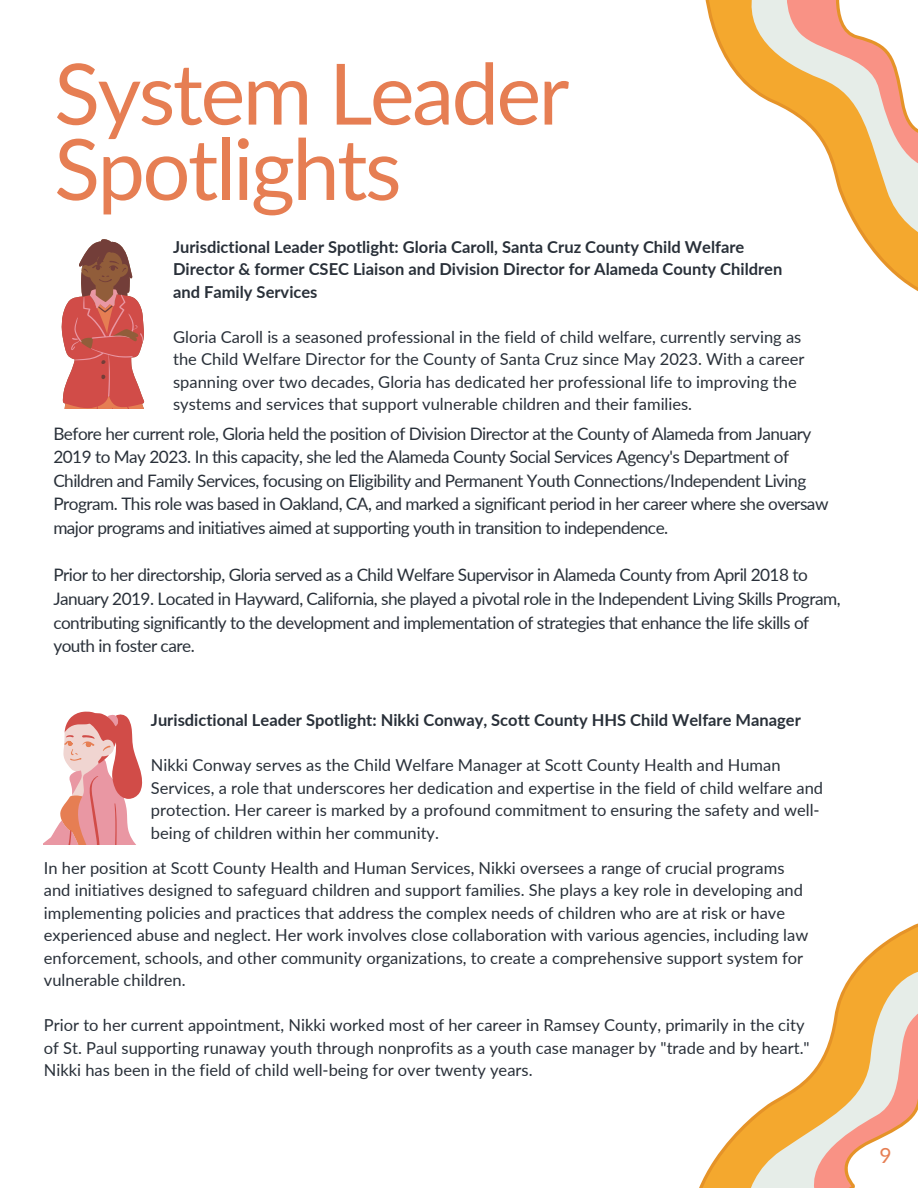
<style>
.page{position:relative;width:918px;height:1188px;background:#fff}
.page>*{position:absolute;margin:0;border:0;box-sizing:border-box;transform-origin:0 0}
.t1{font:84.6px/75.3px "Lato";letter-spacing:-.03em;color:#e67e53}
.t2{font:21px "Lato";color:#e67e53}
.t3{font:17.25px/23.7px "Lato";letter-spacing:-.03em;color:#293039}
.t4{font:16.5px/22.5px "Lato";color:#293039}
.t5{font:700 16.5px/22.5px "Lato";color:#293039}
</style>
<div class="page">
<svg style="left:705px;top:0;width:213px;height:291px"></svg>
<svg style="left:773px;top:0;width:145px;height:199px"></svg>
<svg style="left:699px;top:923px;width:219px;height:265px"></svg>
<svg style="left:756px;top:985px;width:162px;height:203px"></svg>
<svg style="left:44px;top:712px;width:99px;height:132px"></svg>
<svg style="left:62px;top:239px;width:83px;height:170px"></svg>
<h1 class="t1" style="left:54px;top:54px;width:517px">System Leader<br>Spotlights</h1>
<p class="t5" style="left:173px;top:235px;width:611px">Jurisdictional Leader Spotlight: Gloria Caroll, Santa Cruz County Child Welfare<br>Director &amp; former CSEC Liaison and Division Director for Alameda County Children and Family Services</p>
<p class="t4" style="left:173px;top:325px;width:633px">Gloria Caroll is a seasoned professional in the field of child welfare, currently serving as the Child Welfare Director for the County of Santa Cruz since May 2023. With a career spanning over two decades, Gloria has dedicated her professional life to improving the systems and services that support vulnerable children and their families.</p>
<p class="t3" style="left:53px;top:421px;width:777px">Before her current role, Gloria held the position of Division Director at the County of Alameda from January 2019 to May 2023. In this capacity, she led the Alameda County Social Services Agency's Department of Children and Family Services, focusing on Eligibility and Permanent Youth Connections/Independent Living Program. This role was based in Oakland, CA, and marked a significant period in her career where she oversaw major programs and initiatives aimed at supporting youth in transition to independence.</p>
<p class="t3" style="left:53px;top:563px;width:789px">Prior to her directorship, Gloria served as a Child Welfare Supervisor in Alameda County from April 2018 to January 2019. Located in Hayward, California, she played a pivotal role in the Independent Living Skills Program, contributing significantly to the development and implementation of strategies that enhance the life skills of youth in foster care.</p>
<p class="t5" style="left:151px;top:709px;width:651px">Jurisdictional Leader Spotlight: Nikki Conway, Scott County HHS Child Welfare Manager</p>
<p class="t4" style="left:151px;top:754px;width:674px">Nikki Conway serves as the Child Welfare Manager at Scott County Health and Human Services, a role that underscores her dedication and expertise in the field of child welfare and protection. Her career is marked by a profound commitment to ensuring the safety and well&shy;being of children within her community.</p>
<p class="t4" style="left:44px;top:856px;width:766px">In her position at Scott County Health and Human Services, Nikki oversees a range of crucial programs and initiatives designed to safeguard children and support families. She plays a key role in developing and implementing policies and practices that address the complex needs of children who are at risk or have experienced abuse and neglect. Her work involves close collaboration with various agencies, including law enforcement, schools, and other community organizations, to create a comprehensive support system for vulnerable children.</p>
<p class="t4" style="left:44px;top:1014px;width:767px">Prior to her current appointment, Nikki worked most of her career in Ramsey County, primarily in the city of St. Paul supporting runaway youth through nonprofits as a youth case manager by "trade and by heart."<br>Nikki has been in the field of child well-being for over twenty years.</p>
<p class="t2" style="left:880px;top:1142px;width:14px">9</p>
</div>
